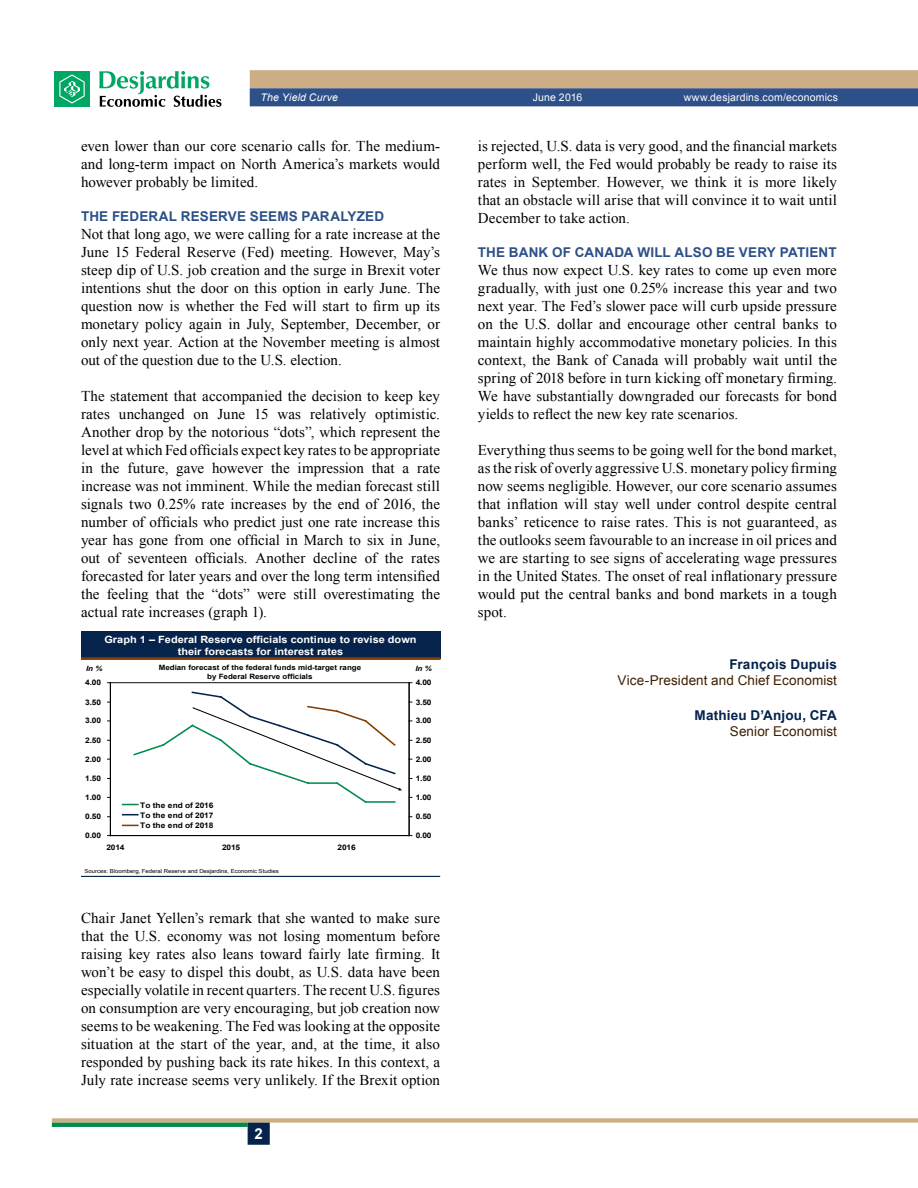
<style>
.page{position:relative;width:918px;height:1188px;background:#fff}
.page>*{position:absolute;margin:0;border:0;box-sizing:border-box;transform-origin:0 0}
.t1{font:15px/18px "Times New Roman";letter-spacing:.005em;color:#000;text-align:justify}
.t2{font:700 15px "Arial";color:#fff}
.t3{font:700 13.5px "Arial";letter-spacing:.015em;color:#2d5088}
.t4{font:13.5px "Arial";letter-spacing:.01em;color:#401f00}
.t5{font:700 13.5px "Arial";letter-spacing:.015em;color:#05234b}
.t6{font:10.5px "Arial";letter-spacing:.015em;color:#fff}
.t7{font:italic 10.5px "Arial";letter-spacing:.015em;color:#fff}
.t8{font:700 10.05px/12px "Arial";color:#fff;text-align:center;scale:1.09 1}
.t9{font:700 7.65px/10.5px "Arial";letter-spacing:-.025em;color:#000;text-align:justify;scale:1.1 1}
.t10{font:700 7.2px "Arial";color:#000;scale:1.09 1}
.t11{font:italic 700 7.2px "Arial";color:#000;scale:1.09 1}
.t12{font:5.4px "Arial";letter-spacing:.005em;color:#000;scale:1.09 1}
</style>
<div class="page">
<svg style="left:52px;top:1118px;width:866px;height:5px;background:#cfb792"></svg>
<hr style="left:52px;top:1123px;width:196px;height:4px;background:#008b4d">
<div style="left:248px;top:1123px;width:22px;height:22px;background:#05234b;border:2px solid #05234b"></div>
<svg style="left:250px;top:70px;width:668px;height:36px;background:#7e8087"></svg>
<div style="left:54px;top:71px;width:36px;height:36px;background:#00a664"></div>
<svg style="left:59px;top:74px;width:26px;height:30px"></svg>
<svg style="left:99px;top:71px;width:122px;height:36px"></svg>
<div style="left:81px;top:631px;width:359px;height:27px;background:#05234b"></div>
<hr style="left:81px;top:657px;width:359px;height:3px;background:#803f00">
<hr style="left:81px;top:876px;width:359px;height:1px;background:#05234b">
<hr style="left:110px;top:682px;width:299px;height:1px;background:#000">
<hr style="left:110px;top:683px;width:1px;height:153px;background:#000">
<hr style="left:110px;top:835px;width:299px;height:1px;background:#000">
<hr style="left:409px;top:683px;width:1px;height:153px;background:#000">
<svg style="left:123px;top:814px;width:15px;height:2px"></svg>
<svg style="left:123px;top:825px;width:15px;height:1px"></svg>
<svg style="left:123px;top:691px;width:279px;height:114px"></svg>
<p class="t7" style="left:261px;top:91px;width:79px">The Yield Curve</p>
<p class="t6" style="left:533px;top:91px;width:51px">June 2016</p>
<p class="t6" style="left:684px;top:91px;width:156px">www.desjardins.com/economics</p>
<p class="t1" style="left:81px;top:137px;width:361px">even lower than our core scenario calls for. The medium‑ and long‑term impact on North America’s markets would however probably be limited.</p>
<p class="t3" style="left:81px;top:207px;width:305px">The Federal Reserve seems paralyzed</p>
<p class="t1" style="left:81px;top:225px;width:361px">Not that long ago, we were calling for a rate increase at the June 15 Federal Reserve (Fed) meeting. However, May’s steep dip of U.S. job creation and the surge in Brexit voter intentions shut the door on this option in early June. The question now is whether the Fed will start to firm up its monetary policy again in July, September, December, or only next year. Action at the November meeting is almost out of the question due to the U.S. election.</p>
<p class="t1" style="left:81px;top:387px;width:361px">The statement that accompanied the decision to keep key rates unchanged on June 15 was relatively optimistic.<br>Another drop by the notorious “dots”, which represent the level at which Fed officials expect key rates to be appropriate in the future, gave however the impression that a rate increase was not imminent. While the median forecast still signals two 0.25% rate increases by the end of 2016, the number of officials who predict just one rate increase this year has gone from one official in March to six in June, out of seventeen officials. Another decline of the rates forecasted for later years and over the long term intensified the feeling that the “dots” were still overestimating the actual rate increases (graph 1).</p>
<p class="t1" style="left:478px;top:137px;width:361px">is rejected, U.S. data is very good, and the financial markets perform well, the Fed would probably be ready to raise its rates in September. However, we think it is more likely that an obstacle will arise that will convince it to wait until December to take action.</p>
<p class="t3" style="left:478px;top:243px;width:360px">The Bank of Canada will also be very patient</p>
<p class="t1" style="left:478px;top:261px;width:361px">We thus now expect U.S. key rates to come up even more gradually, with just one 0.25% increase this year and two next year. The Fed’s slower pace will curb upside pressure on the U.S. dollar and encourage other central banks to maintain highly accommodative monetary policies. In this context, the Bank of Canada will probably wait until the spring of 2018 before in turn kicking off monetary firming.<br>We have substantially downgraded our forecasts for bond yields to reflect the new key rate scenarios.</p>
<p class="t1" style="left:478px;top:441px;width:361px">Everything thus seems to be going well for the bond market, as the risk of overly aggressive U.S. monetary policy firming now seems negligible. However, our core scenario assumes that inflation will stay well under control despite central banks’ reticence to raise rates. This is not guaranteed, as the outlooks seem favourable to an increase in oil prices and we are starting to see signs of accelerating wage pressures in the United States. The onset of real inflationary pressure would put the central banks and bond markets in a tough spot.</p>
<p class="t5" style="left:730px;top:655px;width:109px">François Dupuis</p>
<p class="t4" style="left:618px;top:672px;width:221px">Vice-President and Chief Economist</p>
<p class="t5" style="left:695px;top:706px;width:144px">Mathieu D’Anjou, CFA</p>
<p class="t4" style="left:730px;top:722px;width:109px">Senior Economist</p>
<p class="t8" style="left:104px;top:633px;width:288px">Graph 1 – Federal Reserve officials continue to revise down their forecasts for interest rates</p>
<p class="t11" style="left:86px;top:664px;width:17px">In %</p>
<p class="t10" style="left:159px;top:663px;width:187px">Median forecast of the federal funds mid-target range</p>
<p class="t11" style="left:415px;top:664px;width:17px">In %</p>
<p class="t10" style="left:207px;top:672px;width:98px">by Federal Reserve officials</p>
<p class="t9" style="left:85px;top:678px;width:16px">4.00</p>
<p class="t9" style="left:416px;top:678px;width:16px">4.00</p>
<p class="t9" style="left:85px;top:697px;width:16px">3.50</p>
<p class="t9" style="left:416px;top:697px;width:16px">3.50</p>
<p class="t9" style="left:85px;top:716px;width:16px">3.00</p>
<p class="t9" style="left:416px;top:716px;width:16px">3.00</p>
<p class="t9" style="left:85px;top:735px;width:16px">2.50</p>
<p class="t9" style="left:416px;top:735px;width:16px">2.50</p>
<p class="t9" style="left:85px;top:754px;width:16px">2.00</p>
<p class="t9" style="left:85px;top:773px;width:16px">1.50</p>
<p class="t9" style="left:85px;top:792px;width:16px">1.00</p>
<p class="t9" style="left:85px;top:812px;width:16px">0.50</p>
<p class="t9" style="left:85px;top:830px;width:16px">0.00</p>
<p class="t9" style="left:140px;top:800px;width:68px">To the end of 2016<br>To the end of 2017<br>To the end of 2018</p>
<p class="t9" style="left:107px;top:843px;width:18px">2014</p>
<p class="t9" style="left:222px;top:843px;width:18px">2015</p>
<p class="t9" style="left:338px;top:843px;width:18px">2016</p>
<p class="t12" style="left:85px;top:867px;width:180px">Sources: Bloomberg, Federal Reserve and Desjardins, Economic Studies</p>
<p class="t9" style="left:416px;top:754px;width:16px">2.00</p>
<p class="t9" style="left:416px;top:773px;width:16px">1.50</p>
<p class="t9" style="left:416px;top:792px;width:16px">1.00</p>
<p class="t9" style="left:416px;top:812px;width:16px">0.50</p>
<p class="t9" style="left:416px;top:830px;width:16px">0.00</p>
<p class="t1" style="left:81px;top:909px;width:361px">Chair Janet Yellen’s remark that she wanted to make sure that the U.S. economy was not losing momentum before raising key rates also leans toward fairly late firming. It won’t be easy to dispel this doubt, as U.S. data have been especially volatile in recent quarters. The recent U.S. figures on consumption are very encouraging, but job creation now seems to be weakening. The Fed was looking at the opposite situation at the start of the year, and, at the time, it also responded by pushing back its rate hikes. In this context, a July rate increase seems very unlikely. If the Brexit option</p>
<p class="t2" style="left:255px;top:1124px;width:10px">2</p>
</div>
